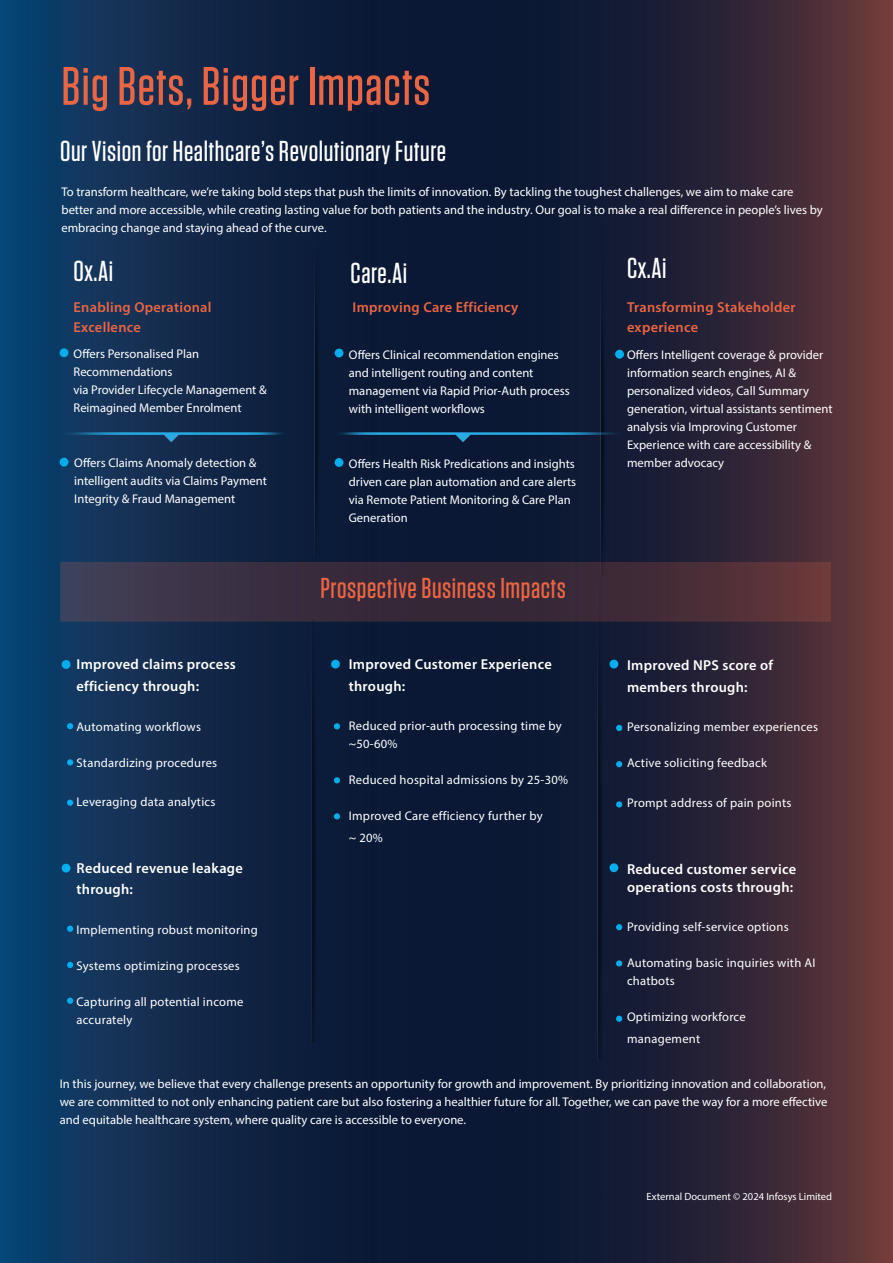
<style>
.page{position:relative;width:893px;height:1263px;background:#fff}
.page>*{position:absolute;margin:0;border:0;box-sizing:border-box;transform-origin:0 0}
.t1{font:500 54px "Tungsten";letter-spacing:.02em;color:#ea6543}
.t2{font:500 28.8px "Tungsten";letter-spacing:.02em;color:#fff}
.t3{font:500 28.8px "Tungsten";letter-spacing:.02em;color:#ea6543}
.t4{font:600 14.4px/21.6px "Myriad Pro";letter-spacing:.02em;color:#fff}
.t5{font:600 14.4px/20.1px "Myriad Pro";letter-spacing:.02em;color:#ea6543}
.t6{font:12.6px/18px "Myriad Pro";color:#fff}
.t7{font:12.6px/18px "Myriad Pro";letter-spacing:.02em;color:#fff}
.t8{font:10.5px "Myriad Pro";color:#fff}
</style>
<div class="page">
<img style="left:0;top:0;width:893px;height:1263px">
<img style="left:48px;top:546px;width:795px;height:100px">
<div style="left:283px;top:0;width:69px;height:557px;background:#0b1d3b"></div>
<img style="left:534px;top:0;width:138px;height:575px">
<img style="left:543px;top:575px;width:138px;height:688px">
<img style="left:60px;top:359px;width:245px;height:136px">
<img style="left:329px;top:359px;width:301px;height:136px">
<div style="left:60px;top:348px;width:8px;height:9px;background:#00aeef;border-radius:50%"></div>
<div style="left:279px;top:620px;width:69px;height:438px;background:#0c1d3a"></div>
<svg style="left:67px;top:759px;width:6px;height:6px"></svg>
<svg style="left:334px;top:723px;width:6px;height:6px"></svg>
<svg style="left:334px;top:777px;width:6px;height:6px"></svg>
<svg style="left:334px;top:813px;width:6px;height:6px"></svg>
<svg style="left:67px;top:723px;width:6px;height:6px"></svg>
<div style="left:67px;top:799px;width:6px;height:7px;background:#00aeef;border-radius:50%"></div>
<svg style="left:67px;top:962px;width:6px;height:6px"></svg>
<div style="left:67px;top:925px;width:6px;height:7px;background:#00aeef;border-radius:50%"></div>
<div style="left:67px;top:997px;width:6px;height:7px;background:#00aeef;border-radius:50%"></div>
<svg style="left:616px;top:960px;width:6px;height:6px"></svg>
<svg style="left:616px;top:924px;width:6px;height:6px"></svg>
<div style="left:616px;top:1015px;width:6px;height:7px;background:#00aeef;border-radius:50%"></div>
<svg style="left:616px;top:761px;width:6px;height:6px"></svg>
<svg style="left:616px;top:725px;width:6px;height:6px"></svg>
<svg style="left:616px;top:801px;width:6px;height:6px"></svg>
<div style="left:60px;top:458px;width:8px;height:9px;background:#00aeef;border-radius:50%"></div>
<div style="left:335px;top:349px;width:8px;height:8px;background:#00aeef;border-radius:50%"></div>
<div style="left:335px;top:458px;width:8px;height:9px;background:#00aeef;border-radius:50%"></div>
<div style="left:615px;top:350px;width:9px;height:9px;background:#00aeef;border-radius:50%"></div>
<div style="left:62px;top:660px;width:9px;height:9px;background:#00aeef;border-radius:50%"></div>
<div style="left:62px;top:864px;width:9px;height:8px;background:#00aeef;border-radius:50%"></div>
<div style="left:331px;top:660px;width:9px;height:8px;background:#00aeef;border-radius:50%"></div>
<div style="left:609px;top:863px;width:9px;height:9px;background:#00aeef;border-radius:50%"></div>
<div style="left:609px;top:660px;width:9px;height:8px;background:#00aeef;border-radius:50%"></div>
<h1 class="t1" style="left:62px;top:58px;width:370px">Big Bets, Bigger Impacts</h1>
<h2 class="t2" style="left:60px;top:136px;width:388px">Our Vision for Healthcare’s Revolutionary Future</h2>
<p class="t6" style="left:62px;top:182px;width:763px">To transform healthcare, we’re taking bold steps that push the limits of innovation. By tackling the toughest challenges, we aim to make care better and more accessible, while creating lasting value for both patients and the industry. Our goal is to make a real difference in people’s lives by embracing change and staying ahead of the curve.</p>
<h2 class="t2" style="left:74px;top:256px;width:41px">Ox.Ai</h2>
<h2 class="t2" style="left:351px;top:258px;width:58px">Care.Ai</h2>
<h2 class="t2" style="left:627px;top:253px;width:41px">Cx.Ai</h2>
<p class="t5" style="left:74px;top:297px;width:140px">Enabling Operational<br>Excellence</p>
<p class="t5" style="left:352px;top:297px;width:167px">Improving Care Efficiency</p>
<p class="t5" style="left:627px;top:297px;width:170px">Transforming Stakeholder experience</p>
<p class="t6" style="left:74px;top:344px;width:195px">Offers Personalised Plan<br>Recommendations<br>via Provider Lifecycle Management &amp;<br>Reimagined Member Enrolment</p>
<p class="t6" style="left:349px;top:345px;width:222px">Offers Clinical recommendation engines and intelligent routing and content management via Rapid Prior-Auth process with intelligent workflows</p>
<p class="t6" style="left:627px;top:346px;width:207px">Offers Intelligent coverage &amp; provider information search engines, AI &amp; personalized videos, Call Summary generation, virtual assistants sentiment analysis via Improving Customer Experience with care accessibility &amp;</p>
<p class="t6" style="left:74px;top:453px;width:184px">Offers Claims Anomaly detection &amp;</p>
<p class="t6" style="left:627px;top:454px;width:99px">member advocacy</p>
<p class="t6" style="left:74px;top:471px;width:194px">intelligent audits via Claims Payment<br>Integrity &amp; Fraud Management</p>
<p class="t6" style="left:349px;top:454px;width:229px">Offers Health Risk Predications and insights driven care plan automation and care alerts via Remote Patient Monitoring &amp; Care Plan Generation</p>
<p class="t4" style="left:76px;top:653px;width:161px">Improved claims process efficiency through:</p>
<p class="t7" style="left:76px;top:717px;width:126px">Automating workflows</p>
<p class="t7" style="left:76px;top:753px;width:142px">Standardizing procedures</p>
<p class="t7" style="left:76px;top:793px;width:140px">Leveraging data analytics</p>
<h2 class="t3" style="left:320px;top:573px;width:247px">Prospective Business Impacts</h2>
<p class="t4" style="left:349px;top:653px;width:205px">Improved Customer Experience through:</p>
<p class="t7" style="left:349px;top:717px;width:215px">Reduced prior-auth processing time by ~50-60%</p>
<p class="t7" style="left:349px;top:771px;width:221px">Reduced hospital admissions by 25-30%</p>
<p class="t7" style="left:349px;top:805px;width:195px;line-height:21.6px">Improved Care efficiency further by ~ 20%</p>
<p class="t4" style="left:627px;top:654px;width:148px">Improved NPS score of members through:</p>
<p class="t7" style="left:627px;top:718px;width:193px">Personalizing member experiences</p>
<p class="t7" style="left:627px;top:754px;width:141px">Active soliciting feedback</p>
<p class="t7" style="left:627px;top:794px;width:166px">Prompt address of pain points</p>
<p class="t4" style="left:76px;top:856px;width:168px">Reduced revenue leakage through:</p>
<p class="t7" style="left:76px;top:920px;width:183px">Implementing robust monitoring</p>
<p class="t7" style="left:76px;top:956px;width:165px">Systems optimizing processes</p>
<p class="t7" style="left:76px;top:992px;width:168px">Capturing all potential income accurately</p>
<p class="t4" style="left:627px;top:859px;width:171px;line-height:18px">Reduced customer service operations costs through:</p>
<p class="t7" style="left:627px;top:918px;width:163px">Providing self-service options</p>
<p class="t7" style="left:627px;top:954px;width:190px">Automating basic inquiries with AI chatbots</p>
<p class="t7" style="left:627px;top:1006px;width:120px;line-height:21.6px">Optimizing workforce management</p>
<p class="t6" style="left:60px;top:1075px;width:769px;text-align:justify">In this journey, we believe that every challenge presents an opportunity for growth and improvement. By prioritizing innovation and collaboration, we are committed to not only enhancing patient care but also fostering a healthier future for all. Together, we can pave the way for a more effective and equitable healthcare system, where quality care is accessible to everyone.</p>
<p class="t8" style="left:646px;top:1190px;width:187px">External Document © 2024 Infosys Limited</p>
</div>
